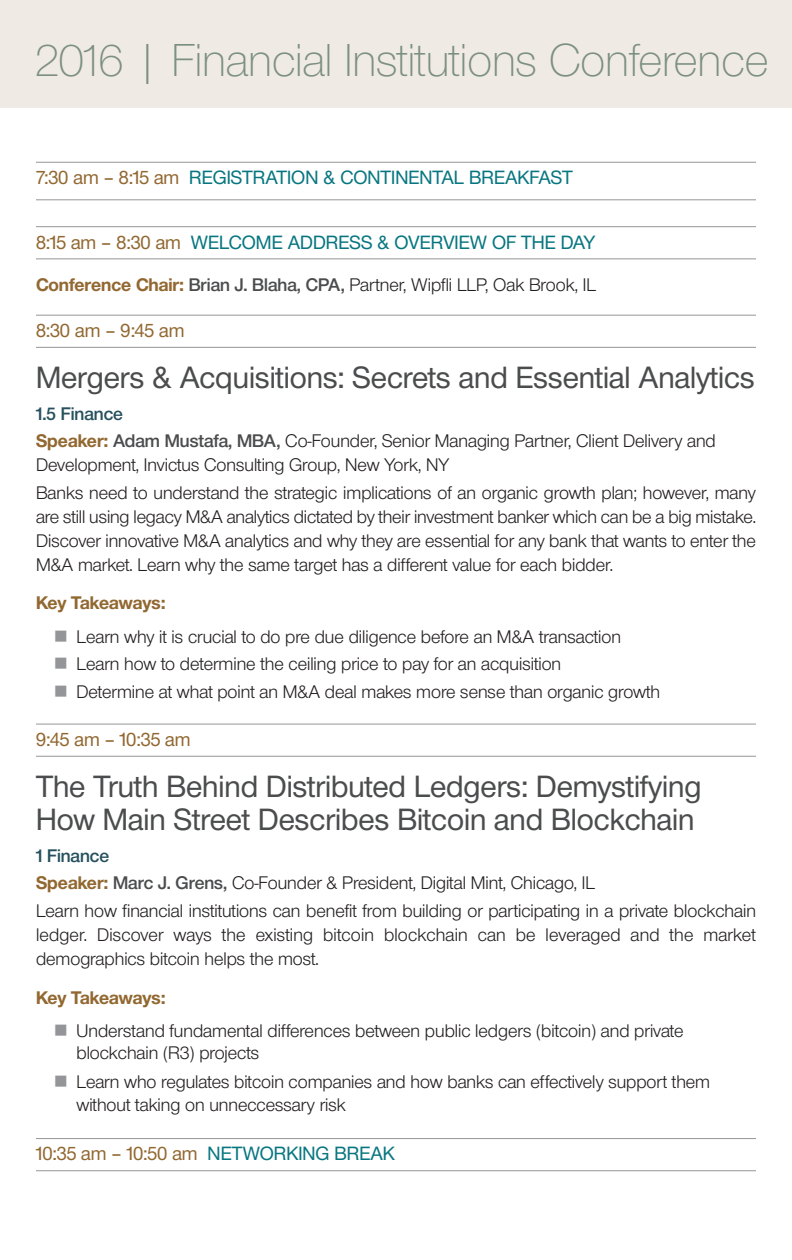
<style>
.page{position:relative;width:792px;height:1260px;background:#fff}
.page>*{position:absolute;margin:0;border:0;box-sizing:border-box;transform-origin:0 0}
.t1{font:48px "Nimbus San Nov D Ligh";color:#7c9080}
.t2{font:500 32px/33.2px "Nimbus San Nov D";color:#4b4c4d}
.t3{font:500 20px "Nimbus San Nov D";color:#077680}
.t4{font:500 20px "Nimbus San Nov D";color:#926831}
.t5{font:19px/27.6px "Nimbus San Nov D";color:#231f20}
.t6{font:700 19px "Nimbus San Nov D";letter-spacing:-.005em;color:#926831}
.s1{color:#926831}
.s2{font-weight:700;color:#926831}
.s3{font-weight:600;color:#4b4c4d}
.s4{font-weight:600;color:#26505d}
.s5{color:#939598}
.s6{color:#077680}
</style>
<div class="page">
<div style="left:0;top:0;width:792px;height:108px;background:#f0eae4"></div>
<hr style="left:36px;top:162px;width:720px;height:1px;background:#939598">
<hr style="left:36px;top:199px;width:720px;height:1px;background:#939598">
<hr style="left:36px;top:226px;width:720px;height:1px;background:#939598">
<hr style="left:36px;top:259px;width:720px;height:1px;background:#939598">
<hr style="left:36px;top:315px;width:720px;height:1px;background:#939598">
<hr style="left:36px;top:347px;width:720px;height:1px;background:#939598">
<hr style="left:36px;top:724px;width:720px;height:1px;background:#939598">
<hr style="left:36px;top:756px;width:720px;height:1px;background:#939598">
<hr style="left:36px;top:1138px;width:720px;height:1px;background:#939598">
<hr style="left:36px;top:1170px;width:720px;height:1px;background:#939598">
<h1 class="t1" style="left:36px;top:43px;width:734px">2016 | Financial Institutions Conference</h1>
<p class="t3" style="left:36px;top:171px;width:538px"><span class="s1">7:30 am – 8:15 am</span> REGISTRATION &amp; CONTINENTAL BREAKFAST</p>
<p class="t3" style="left:36px;top:235px;width:561px"><span class="s1">8:15 am – 8:30 am</span> WELCOME ADDRESS &amp; OVERVIEW OF THE DAY</p>
<p class="t5" style="left:36px;top:272px;width:561px"><span class="s2">Conference Chair:</span> <span class="s3">Brian J. Blaha, CPA,</span> Partner, Wipfli LLP, Oak Brook, IL</p>
<p class="t4" style="left:36px;top:324px;width:150px">8:30 am – 9:45 am</p>
<h2 class="t2" style="left:36px;top:364px;width:720px">Mergers &amp; Acquisitions: Secrets and Essential Analytics</h2>
<p class="t5" style="left:36px;top:401px;width:681px"><span class="s4">1.5 Finance<br></span><span class="s2">Speaker:</span> <span class="s3">Adam Mustafa, MBA,</span> Co-Founder, Senior Managing Partner, Client Delivery and</p>
<p class="t5" style="left:36px;top:453px;width:721px">Development, Invictus Consulting Group, New York, NY<br>Banks need to understand the strategic implications of an organic growth plan; however, many</p>
<p class="t5" style="left:36px;top:506px;width:721px;line-height:24px;text-align:justify">are still using legacy M&amp;A analytics dictated by their investment banker which can be a big mistake.<br>Discover innovative M&amp;A analytics and why they are essential for any bank that wants to enter the M&amp;A market. Learn why the same target has a different value for each bidder.</p>
<p class="t6" style="left:36px;top:597px;width:131px">Key Takeaways:</p>
<p class="t5" style="left:54px;top:624px;width:568px"><span class="s5">■</span> Learn why it is crucial to do pre due diligence before an M&amp;A transaction</p>
<p class="t5" style="left:54px;top:652px;width:509px"><span class="s5">■</span> Learn how to determine the ceiling price to pay for an acquisition</p>
<p class="t5" style="left:54px;top:680px;width:608px"><span class="s5">■</span> Determine at what point an M&amp;A deal makes more sense than organic growth</p>
<p class="t4" style="left:36px;top:733px;width:156px">9:45 am – 10:35 am</p>
<h2 class="t2" style="left:36px;top:773px;width:667px">The Truth Behind Distributed Ledgers: Demystifying<br>How Main Street Describes Bitcoin and Blockchain</h2>
<p class="t5" style="left:36px;top:843px;width:721px"><span class="s4">1 Finance<br></span><span class="s2">Speaker:</span> <span class="s3">Marc J. Grens,</span> Co-Founder &amp; President, Digital Mint, Chicago, IL<br>Learn how financial institutions can benefit from building or participating in a private blockchain</p>
<p class="t5" style="left:36px;top:925px;width:721px;line-height:24px">ledger. Discover ways the existing bitcoin blockchain can be leveraged and the market demographics bitcoin helps the most.</p>
<p class="t6" style="left:36px;top:991px;width:131px">Key Takeaways:</p>
<p class="t5" style="left:76px;top:1021px;width:609px;line-height:22px;text-indent:-22px"><span class="s5">■</span> Understand fundamental differences between public ledgers (bitcoin) and private blockchain (R3) projects</p>
<p class="t5" style="left:76px;top:1073px;width:635px;line-height:22px;text-indent:-22px"><span class="s5">■</span> Learn who regulates bitcoin companies and how banks can effectively support them without taking on unneccessary risk</p>
<p class="t4" style="left:36px;top:1147px;width:360px">10:35 am – 10:50 am <span class="s6">NETWORKING BREAK</span></p>
</div>
